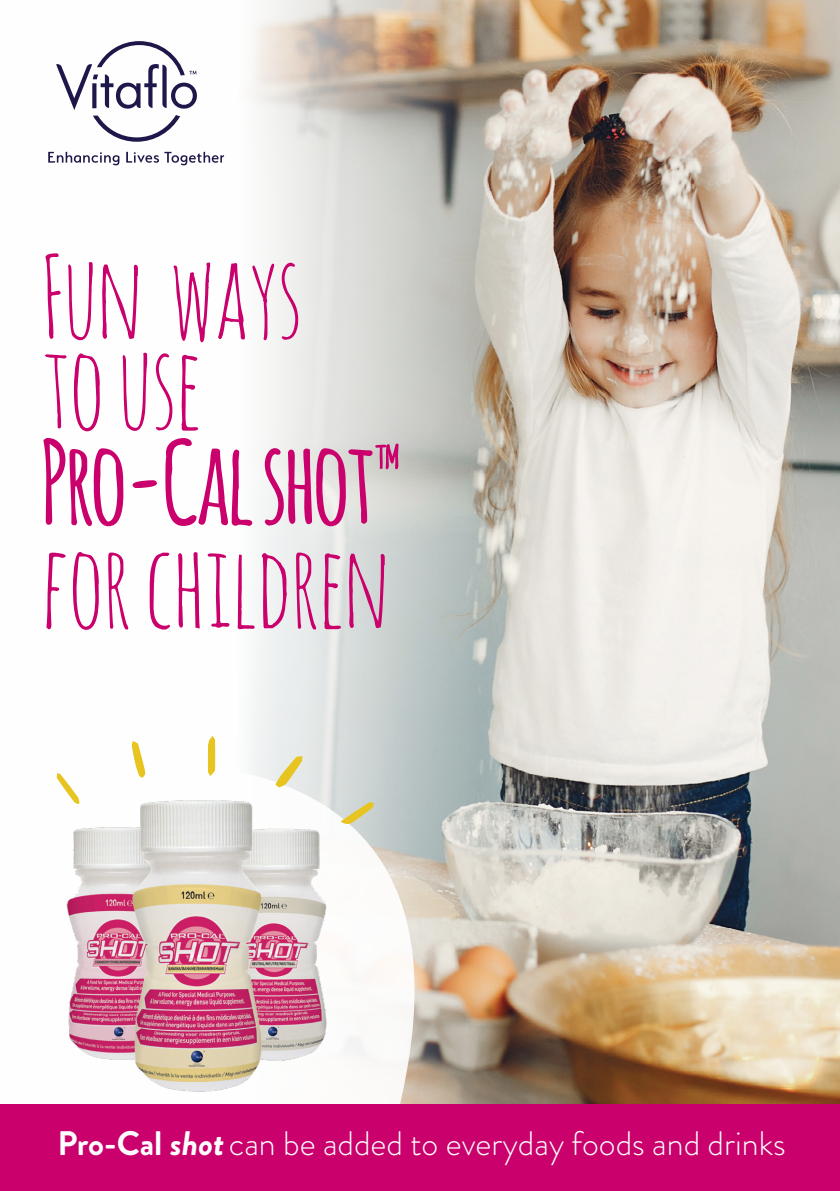
<style>
.page{position:relative;width:840px;height:1191px;background:#fff}
.page>*{position:absolute;margin:0;border:0;box-sizing:border-box;transform-origin:0 0}
.t1{font:112.6px/90.6px "Amatic SC";letter-spacing:-.02em;color:#ca006c}
.t2{font:700 112.6px "Amatic";letter-spacing:-.02em;color:#ca006c}
.t3{font:300 34px "Brandon Grotesque";color:#fff}
.s1{font-weight:700}
.s2{font-weight:700;font-style:italic}
</style>
<div class="page">
<img style="left:48px;top:0;width:791px;height:1103px">
<svg style="left:48px;top:747px;width:384px;height:357px"></svg>
<img style="left:63px;top:797px;width:276px;height:295px">
<svg style="left:56px;top:41px;width:141px;height:101px"></svg>
<svg style="left:48px;top:152px;width:71px;height:13px"></svg>
<svg style="left:126px;top:152px;width:98px;height:13px"></svg>
<div style="left:0;top:1104px;width:839px;height:87px;background:#ca006c"></div>
<svg style="left:131px;top:741px;width:14px;height:37px"></svg>
<svg style="left:208px;top:736px;width:7px;height:40px"></svg>
<svg style="left:275px;top:756px;width:27px;height:31px"></svg>
<svg style="left:340px;top:801px;width:34px;height:24px"></svg>
<svg style="left:56px;top:773px;width:23px;height:31px"></svg>
<h1 class="t1" style="left:41px;top:250px;width:264px">Fun ways to use</h1>
<h1 class="t2" style="left:41px;top:402px;width:360px">Pro-Cal shot<sup>™</sup></h1>
<h1 class="t1" style="left:41px;top:539px;width:351px">for children</h1>
<p class="t3" style="left:57px;top:1120px;width:729px"><span class="s1">Pro-Cal</span> <span class="s2">shot</span> can be added to everyday foods and drinks</p>
</div>
